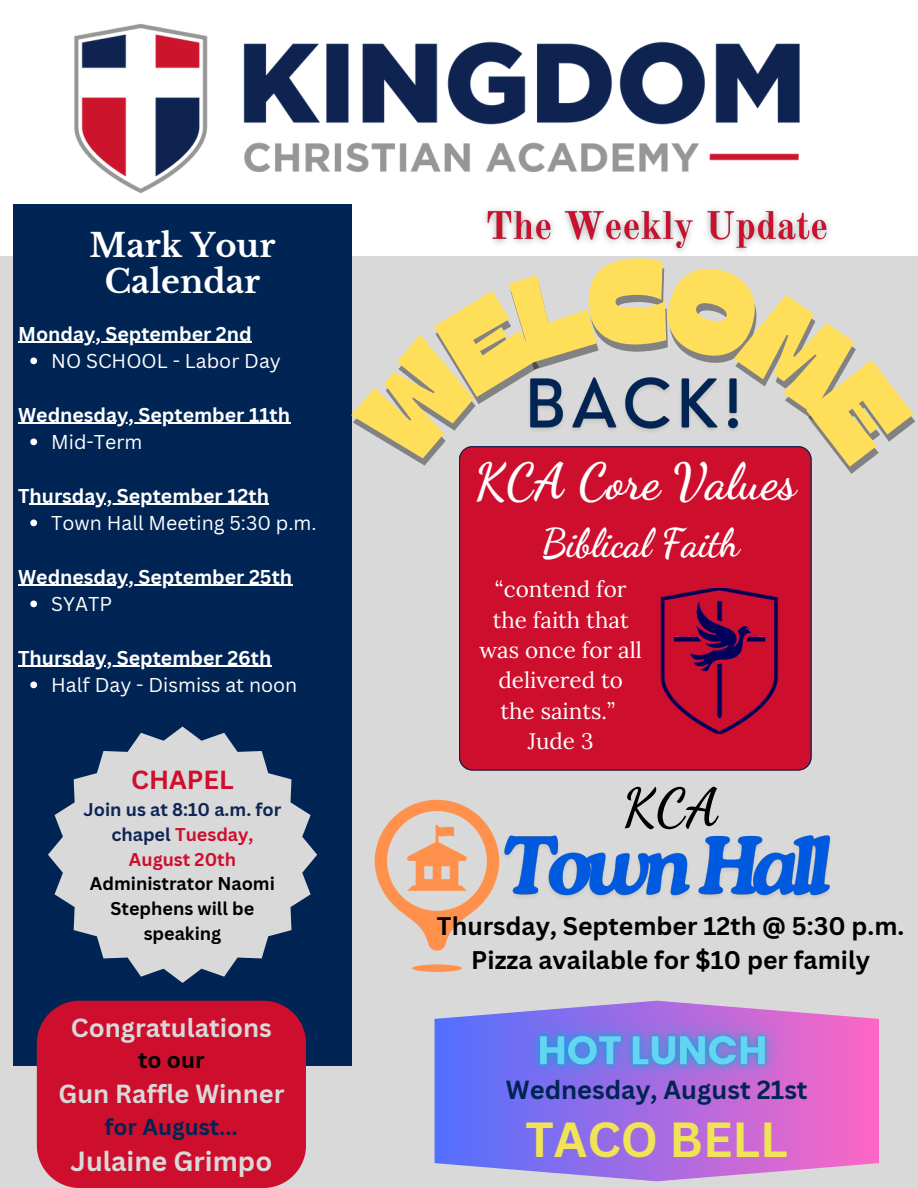
<style>
.page{position:relative;width:918px;height:1188px;background:#fff}
.page>*{position:absolute;margin:0;border:0;box-sizing:border-box;transform-origin:0 0}
.t1{font:700 52.65px "Dancing Script";color:#000}
.t2{font:700 49.5px "Dancing Script";color:#fff}
.t3{font:700 48px "Canva Sans";color:#f0e456}
.t4{font:700 39px "Dancing Script";color:#fff}
.t5{font:700 32.25px/36.8px "Libre Baskerville";color:#fff;text-align:center}
.t6{font:700 27px "Canva Sans";color:#d9d9d9}
.t7{font:700 25.5px "Canva Sans";color:#d9d9d9}
.t8{font:700 25.5px "Canva Sans";color:#002554}
.t9{font:700 25.5px "Canva Sans";color:#ce0e2d}
.t10{font:700 24.9px/33.9px "Canva Sans";color:#000;text-align:center}
.t11{font:22.5px/30.3px "Lora";color:#fff;text-align:center}
.t12{font:700 22.5px "Canva Sans";color:#002554}
.t13{font:700 22.5px "Canva Sans";color:#000}
.t14{font:700 19.5px "Canva Sans";color:#fff}
.t15{font:19.5px "Canva Sans";color:#fff}
.t16{font:700 18px/24.8px "Canva Sans";color:#0f2554;text-align:center}
.t17{font:700 18px/24.8px "Canva Sans";color:#000;text-align:center}
.s1{color:#ce0e2d}
</style>
<div class="page">
<img style="left:74px;top:24px;width:726px;height:169px">
<div style="left:0;top:256px;width:918px;height:932px;background:#d9d9d9"></div>
<div style="left:13px;top:204px;width:339px;height:862px;background:#002554"></div>
<hr style="left:18px;top:342px;width:234px;height:1px;background:#fff">
<svg style="left:30px;top:358px;width:7px;height:6px"></svg>
<hr style="left:18px;top:423px;width:272px;height:1px;background:#fff">
<svg style="left:30px;top:439px;width:7px;height:6px"></svg>
<hr style="left:30px;top:504px;width:239px;height:1px;background:#fff">
<svg style="left:30px;top:520px;width:7px;height:6px"></svg>
<hr style="left:18px;top:585px;width:274px;height:1px;background:#fff">
<svg style="left:30px;top:601px;width:7px;height:6px"></svg>
<hr style="left:18px;top:666px;width:253px;height:1px;background:#fff">
<svg style="left:30px;top:682px;width:7px;height:6px"></svg>
<svg style="left:48px;top:727px;width:269px;height:256px;fill:#d9d9d9"></svg>
<div style="left:37px;top:1001px;width:269px;height:187px;background:#ce0e2d;border-radius:43px"></div>
<div style="left:459px;top:469px;width:352px;height:301px;background:#ce0e2d"></div>
<img style="left:642px;top:588px;width:157px;height:145px">
<img style="left:484px;top:209px;width:345px;height:43px">
<svg style="left:375px;top:800px;width:124px;height:172px"></svg>
<img style="left:499px;top:835px;width:332px;height:62px">
<svg style="left:435px;top:1013px;width:444px;height:168px;background:#ac77e0"></svg>
<img style="left:496px;top:1000px;width:323px;height:122px">
<svg style="left:459px;top:377px;width:353px;height:92px"></svg>
<p class="t5" style="left:90px;top:227px;width:187px">Mark Your<br>Calendar</p>
<p class="t14" style="left:18px;top:320px;width:235px">Monday, September 2nd</p>
<p class="t15" style="left:51px;top:347px;width:231px">NO SCHOOL - Labor Day</p>
<p class="t14" style="left:18px;top:401px;width:274px">Wednesday, September 11th</p>
<p class="t15" style="left:51px;top:428px;width:93px">Mid-Term</p>
<p class="t14" style="left:18px;top:482px;width:252px">Thursday, September 12th</p>
<p class="t15" style="left:51px;top:509px;width:267px">Town Hall Meeting 5:30 p.m.</p>
<p class="t14" style="left:18px;top:563px;width:276px">Wednesday, September 25th</p>
<p class="t15" style="left:51px;top:590px;width:63px">SYATP</p>
<p class="t14" style="left:18px;top:644px;width:255px">Thursday, September 26th</p>
<p class="t15" style="left:51px;top:671px;width:248px">Half Day - Dismiss at noon</p>
<p class="t9" style="left:131px;top:762px;width:104px">CHAPEL</p>
<p class="t16" style="left:83px;top:797px;width:199px">Join us at 8:10 a.m. for chapel <span class="s1">Tuesday,<br>August 20th</span></p>
<p class="t17" style="left:90px;top:871px;width:187px">Administrator Naomi<br>Stephens will be speaking</p>
<h1 class="t7" style="left:71px;top:1010px;width:203px">Congratulations</h1>
<p class="t13" style="left:138px;top:1044px;width:68px">to our</p>
<p class="t7" style="left:58px;top:1076px;width:228px">Gun Raffle Winner</p>
<p class="t12" style="left:105px;top:1111px;width:134px">for August...</p>
<p class="t6" style="left:70px;top:1142px;width:203px">Julaine Grimpo</p>
<p class="t2" style="left:475px;top:453px;width:323px">KCA Core Values</p>
<p class="t4" style="left:541px;top:520px;width:199px">Biblical Faith</p>
<h4 class="t11" style="left:479px;top:574px;width:164px">“contend for the faith that was once for all delivered to the saints.”</h4>
<h6 class="t11" style="left:528px;top:726px;width:67px">Jude 3</h6>
<h1 class="t1" style="left:622px;top:776px;width:98px">KCA</h1>
<p class="t10" style="left:437px;top:908px;width:469px">Thursday, September 12th @ 5:30 p.m.<br>Pizza available for $10 per family</p>
<h3 class="t8" style="left:506px;top:1072px;width:303px">Wednesday, August 21st</h3>
<h3 class="t3" style="left:526px;top:1106px;width:264px">TACO BELL</h3>
</div>
